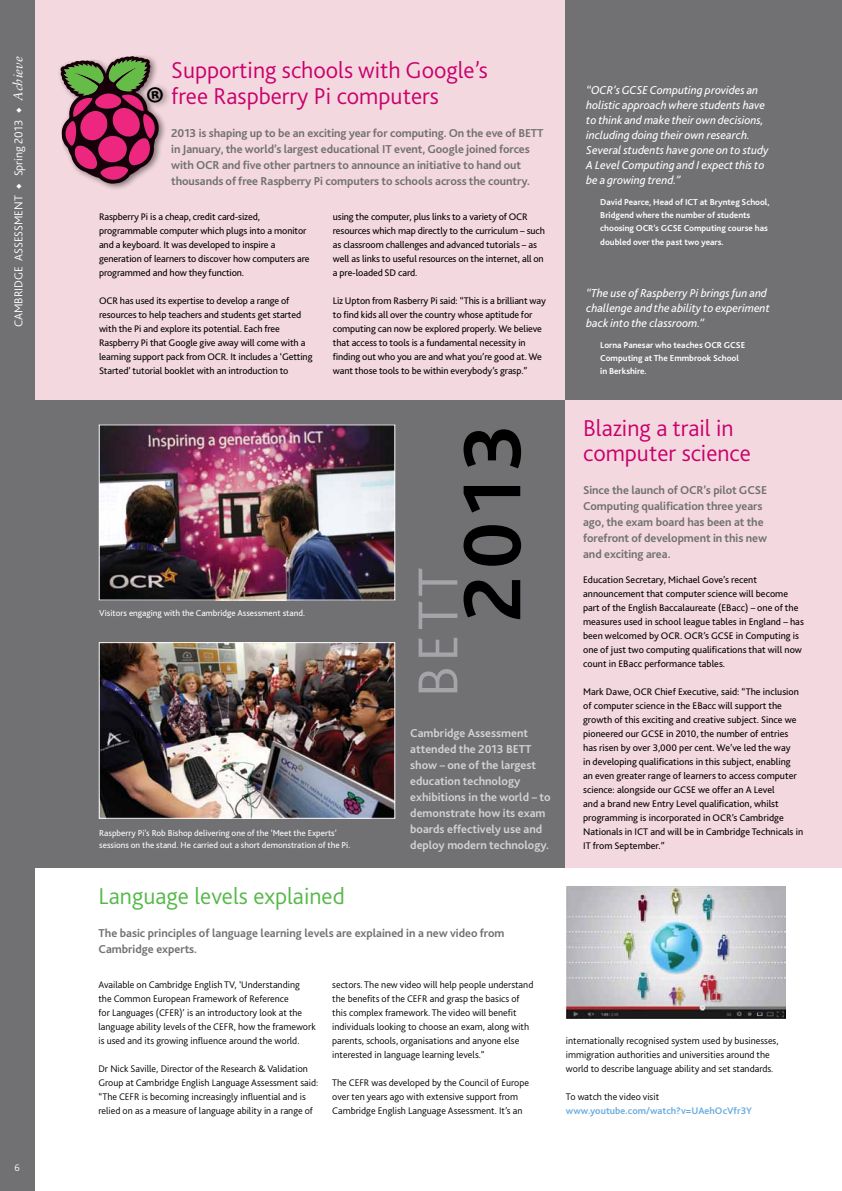
<style>
.page{position:relative;width:842px;height:1191px;background:#fff}
.page>*{position:absolute;margin:0;border:0;box-sizing:border-box;transform-origin:0 0}
.t1{font:700 85.3px "Bliss 2";color:#000}
.t2{font:300 58.8px "Bliss 2";color:#a5a5a9}
.t3{font:300 24px/26px "Bliss 2";color:#ca006c}
.t4{font:300 24px "Bliss 2";color:#54b948}
.t5{font:700 12px/16px "Bliss 2";letter-spacing:-.01em;color:#717073}
.t6{font:italic 12px/15px "Bliss 2";color:#fff}
.t7{font:700 12px/16px "Bliss 2";color:#d1d3d4}
.t8{font:300 12px "Bliss 2";color:#fff}
.t9{font:10px/14px "Bliss 2";letter-spacing:-.01em;color:#000}
.t10{font:300 10px/14px "Bliss 2";color:#000}
.t11{font:700 10px "Bliss 2";color:#6caddf}
.t12{font:300 10px "Bliss 2";color:#fff}
.t13{font:700 9px/13px "Bliss 2";color:#fff}
.t14{font:9px/12px "Bliss 2";color:#fff}
.s1{font-family:"Sabon";font-weight:400;font-style:italic;font-size:13px}
</style>
<div class="page">
<div style="left:12px;top:0;width:556px;height:408px;background:#f4d8df"></div>
<div style="left:34px;top:400px;width:532px;height:468px;background:#717073"></div>
<div style="left:566px;top:0;width:276px;height:418px;background:#717073"></div>
<img style="left:101px;top:426px;width:292px;height:172px">
<div style="left:99px;top:424px;width:296px;height:176px;border:1px solid #fff"></div>
<div style="left:58px;top:52px;width:113px;height:140px;background:#000;opacity:.48"></div>
<img style="left:101px;top:644px;width:292px;height:172px">
<div style="left:99px;top:642px;width:296px;height:176px;border:1px solid #fff"></div>
<div style="left:566px;top:400px;width:276px;height:468px;background:#f4d8df"></div>
<img style="left:566px;top:886px;width:219px;height:133px">
<div style="left:0;top:0;width:35px;height:1191px;background:#717073"></div>
<svg style="left:60px;top:56px;width:103px;height:129px"></svg>
<p class="t8" style="left:11px;top:327px;width:272px;rotate:-90deg">Cambridge Assessment ◆ Spring 2013 ◆ <span class="s1">Achieve</span></p>
<p class="t12" style="left:14px;top:1161px;width:7px">6</p>
<h3 class="t3" style="left:171px;top:57px;width:318px">Supporting schools with Google’s free Raspberry Pi computers</h3>
<p class="t5" style="left:171px;top:125px;width:374px">2013 is shaping up to be an exciting year for computing. On the eve of BETT in January, the world’s largest educational IT event, Google joined forces with OCR and five other partners to announce an initiative to hand out thousands of free Raspberry Pi computers to schools across the country.</p>
<p class="t9" style="left:99px;top:210px;width:212px">Raspberry Pi is a cheap, credit card-sized, programmable computer which plugs into a monitor and a keyboard. It was developed to inspire a generation of learners to discover how computers are programmed and how they function.</p>
<p class="t9" style="left:99px;top:294px;width:215px">OCR has used its expertise to develop a range of resources to help teachers and students get started with the Pi and explore its potential. Each free Raspberry Pi that Google give away will come with a learning support pack from OCR. It includes a ‘Getting Started’ tutorial booklet with an introduction to</p>
<p class="t9" style="left:333px;top:210px;width:214px">using the computer, plus links to a variety of OCR resources which map directly to the curriculum – such as classroom challenges and advanced tutorials – as well as links to useful resources on the internet, all on a pre-loaded SD card.</p>
<p class="t9" style="left:333px;top:294px;width:215px">Liz Upton from Rasberry Pi said: “This is a brilliant way to find kids all over the country whose aptitude for computing can now be explored properly. We believe that access to tools is a fundamental necessity in finding out who you are and what you’re good at. We want those tools to be within everybody’s grasp.”</p>
<p class="t6" style="left:586px;top:82px;width:184px">“OCR’s GCSE Computing provides an holistic approach where students have to think and make their own decisions, including doing their own research.<br>Several students have gone on to study A Level Computing and I expect this to be a growing trend.”</p>
<p class="t13" style="left:600px;top:196px;width:171px">David Pearce, Head of I CT at Brynteg School,<br>Bridgend where the number of students choosing OCR’s GCSE Computing course has</p>
<p class="t13" style="left:600px;top:236px;width:125px">doubled over the past two years.</p>
<p class="t6" style="left:586px;top:285px;width:185px">“The use of Raspberry Pi brings fun and challenge and the ability to experiment back into the classroom.”</p>
<p class="t13" style="left:600px;top:338px;width:146px">Lorna Panesar who teaches OCR GCSE<br>Computing at The Emmbrook School in Berkshire.</p>
<p class="t14" style="left:99px;top:607px;width:207px">Visitors engaging with the Cambridge Assessment stand.</p>
<p class="t14" style="left:99px;top:827px;width:253px">Raspberry Pi’s Rob Bishop delivering one of the ‘Meet the Experts’ sessions on the stand. He carried out a short demonstration of the Pi.</p>
<h1 class="t1" style="left:439px;top:621px;width:199px;rotate:-90deg">2013</h1>
<h2 class="t2" style="left:401px;top:697px;width:131px;rotate:-90deg">BETT</h2>
<p class="t7" style="left:410px;top:725px;width:142px">Cambridge Assessment attended the 2013 BETT show – one of the largest education technology exhibitions in the world – to demonstrate how its exam boards effectively use and deploy modern technology.</p>
<h3 class="t4" style="left:99px;top:881px;width:248px">Language levels explained</h3>
<p class="t5" style="left:99px;top:924px;width:408px">The basic principles of language learning levels are explained in a new video from<br>Cambridge experts.</p>
<p class="t10" style="left:99px;top:977px;width:219px">Available on Cambridge English TV, ‘Understanding<br>the Common European Framework of Reference<br>for Languages (CFER)’ is an introductory look at the language ability levels of the CEFR, how the framework is used and its growing influence around the world.</p>
<p class="t10" style="left:99px;top:1061px;width:221px">Dr Nick Saville, Director of the Research &amp; Validation Group at Cambridge English Language Assessment said: “The CEFR is becoming increasingly influential and is relied on as a measure of language ability in a range of</p>
<p class="t10" style="left:332px;top:977px;width:203px">sectors. The new video will help people understand the benefits of the CEFR and grasp the basics of this complex framework. The video will benefit individuals looking to choose an exam, along with parents, schools, organisations and anyone else interested in language learning levels.”</p>
<p class="t10" style="left:332px;top:1075px;width:198px">The CEFR was developed by the Council of Europe over ten years ago with extensive support from<br>Cambridge English Language Assessment. It’s an</p>
<h3 class="t3" style="left:583px;top:415px;width:169px;line-height:25px">Blazing a trail in computer science</h3>
<p class="t5" style="left:583px;top:481px;width:186px">Since the launch of OCR’s pilot GCSE<br>Computing qualification three years ago, the exam board has been at the forefront of development in this new and exciting area.</p>
<p class="t9" style="left:583px;top:573px;width:222px">Education Secretary, Michael Gove’s recent announcement that computer science will become part of the English Baccalaureate (EBacc) – one of the measures used in school league tables in England – has been welcomed by OCR. OCR’s GCSE in Computing is one of just two computing qualifications that will now count in EBacc performance tables.</p>
<p class="t9" style="left:583px;top:685px;width:222px">Mark Dawe, OCR Chief Executive, said: “The inclusion of computer science in the EBacc will support the growth of this exciting and creative subject. Since we pioneered our GCSE in 2010, the number of entries has risen by over 3,000 per cent. We’ve led the way<br>in developing qualifications in this subject, enabling<br>an even greater range of learners to access computer science: alongside our GCSE we offer an A Level<br>and a brand new Entry Level qualification, whilst programming is incorporated in OCR’s Cambridge Nationals in ICT and will be in Cambridge Technicals in IT from September.”</p>
<p class="t10" style="left:566px;top:1033px;width:214px">internationally recognised system used by businesses, immigration authorities and universities around the world to describe language ability and set standards.</p>
<p class="t10" style="left:566px;top:1089px;width:95px">To watch the video visit</p>
<p class="t11" style="left:566px;top:1104px;width:188px">www.youtube.com/watch?v=UAehOcVfr3Y</p>
</div>
